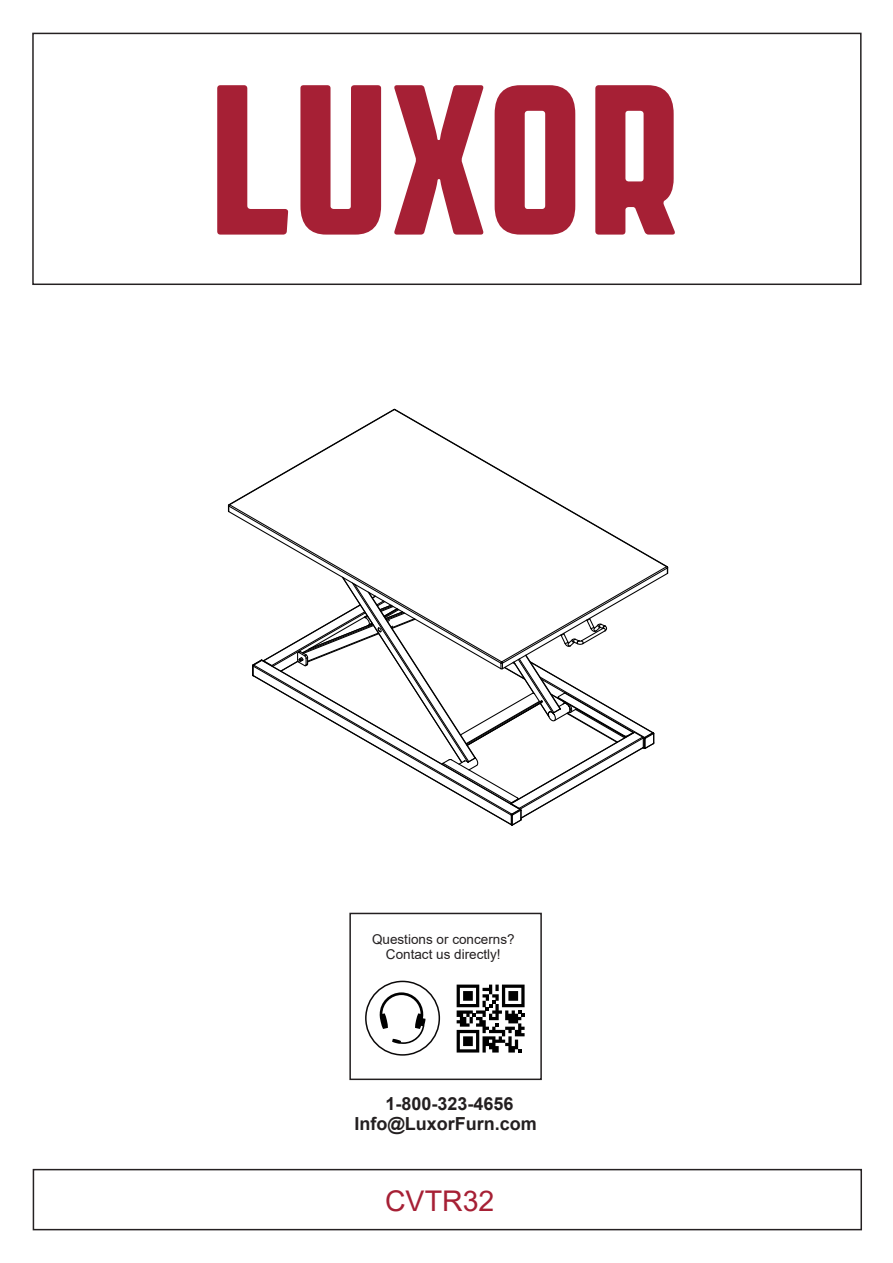
<style>
.page{position:relative;width:893px;height:1263px;background:#fff}
.page>*{position:absolute;margin:0;border:0;box-sizing:border-box;transform-origin:0 0}
.t1{font:28.5px "Arial";color:#a62035}
.t2{font:700 18px/19.5px "Arial";color:#231f20;text-align:center}
.t3{font:13.5px/15px "Arial";color:#231f20;text-align:center}
</style>
<div class="page">
<svg style="left:227px;top:408px;width:442px;height:418px"></svg>
<div style="left:33px;top:1169px;width:829px;height:61px;border:2px solid #252122"></div>
<div style="left:32px;top:33px;width:830px;height:252px;border:2px solid #252122"></div>
<svg style="left:217px;top:85px;width:71px;height:150px"></svg>
<svg style="left:300px;top:85px;width:81px;height:150px"></svg>
<svg style="left:394px;top:85px;width:90px;height:150px"></svg>
<svg style="left:495px;top:85px;width:80px;height:150px"></svg>
<svg style="left:595px;top:85px;width:80px;height:150px"></svg>
<div style="left:349px;top:913px;width:193px;height:167px;border:2px solid #231f20"></div>
<div style="left:365px;top:981px;width:75px;height:75px;border:2px solid #0a0808;border-radius:50%"></div>
<svg style="left:380px;top:992px;width:45px;height:52px"></svg>
<svg style="left:457px;top:984px;width:68px;height:68px"></svg>
<p class="t3" style="left:372px;top:931px;width:144px">Questions or concerns?<br>Contact us directly!</p>
<h2 class="t2" style="left:354px;top:1094px;width:184px">1-800-323-4656<br>Info@LuxorFurn.com</h2>
<h1 class="t1" style="left:385px;top:1181px;width:111px">CVTR32</h1>
</div>
